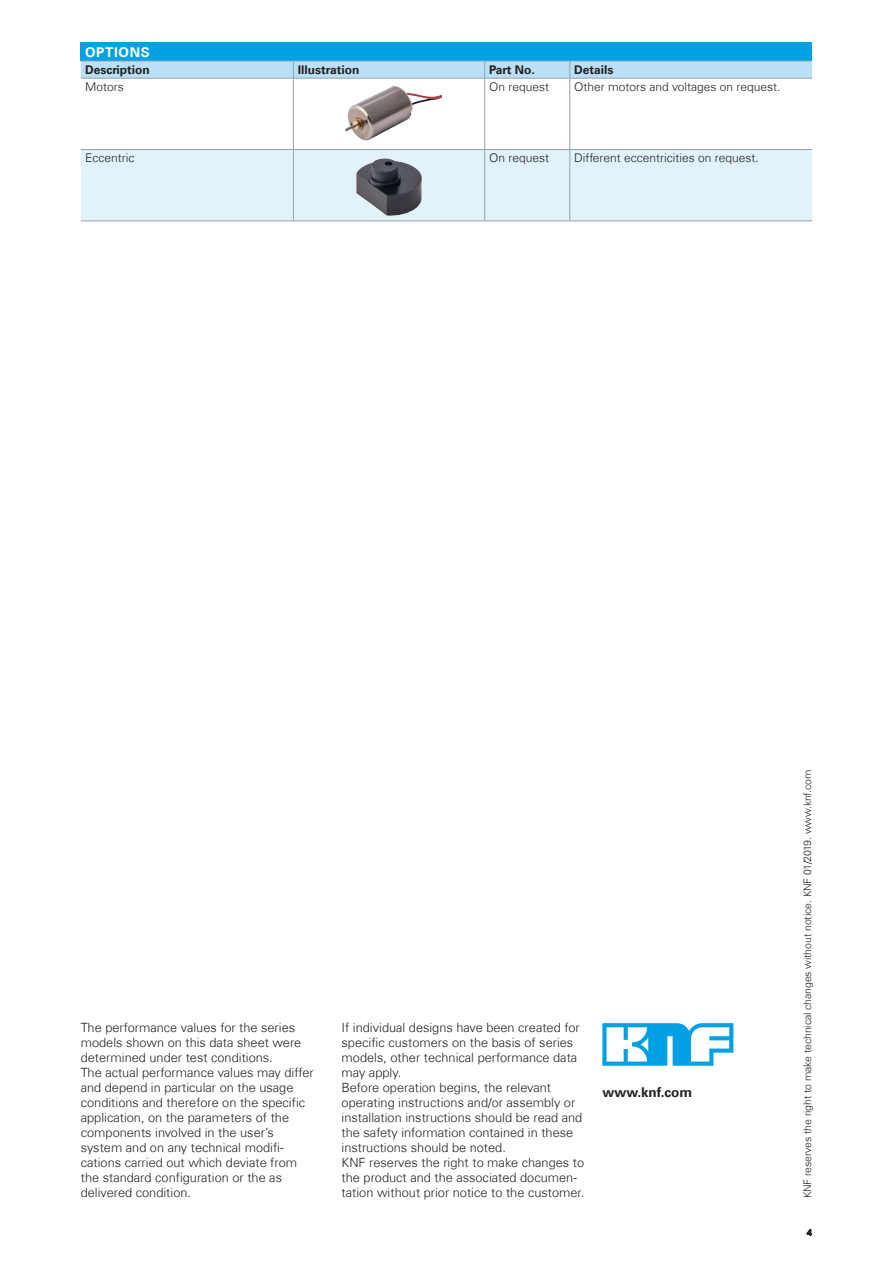
<style>
.page{position:relative;width:893px;height:1263px;background:#fff}
.page>*{position:absolute;margin:0;border:0;box-sizing:border-box;transform-origin:0 0}
.t1{font:700 13.5px "Univers Com 65";color:#231f20}
.t2{font:700 13.5px "Univers Com 65";letter-spacing:.05em;color:#fff}
.t3{font:300 12.75px/15px "Univers Com 45";color:#231f20}
.t4{font:300 12px "Univers Com 45";color:#231f20}
.t5{font:700 12px "Univers Com 65";color:#231f20}
.t6{font:300 10.5px "Univers Com 45";letter-spacing:-.01em;color:#231f20}
.t7{font:700 9.75px "Arial";color:#231f20}
</style>
<div class="page">
<svg style="left:602px;top:1023px;width:131px;height:43px"></svg>
<div style="left:81px;top:43px;width:731px;height:18px;background:#00a1e3"></div>
<div style="left:81px;top:150px;width:731px;height:71px;background:#e1f2fb"></div>
<hr style="left:81px;top:42px;width:212px;height:1px;background:#00a1e3">
<hr style="left:293px;top:42px;width:192px;height:1px;background:#00a1e3">
<hr style="left:485px;top:42px;width:85px;height:1px;background:#00a1e3">
<hr style="left:570px;top:42px;width:242px;height:1px;background:#00a1e3">
<svg style="left:81px;top:61px;width:731px;height:17px;background:#b7dcf2"></svg>
<hr style="left:81px;top:78px;width:212px;height:1px;background:#95a2b0">
<hr style="left:293px;top:78px;width:192px;height:1px;background:#95a2b0">
<hr style="left:293px;top:78px;width:1px;height:71px;background:#95a2b0">
<hr style="left:485px;top:78px;width:85px;height:1px;background:#95a2b0">
<hr style="left:484px;top:78px;width:1px;height:71px;background:#95a2b0">
<hr style="left:570px;top:78px;width:242px;height:1px;background:#95a2b0">
<hr style="left:570px;top:78px;width:1px;height:71px;background:#95a2b0">
<hr style="left:81px;top:149px;width:212px;height:1px;background:#95a2b0">
<hr style="left:293px;top:149px;width:192px;height:1px;background:#95a2b0">
<hr style="left:293px;top:150px;width:1px;height:71px;background:#95a2b0">
<hr style="left:485px;top:149px;width:85px;height:1px;background:#95a2b0">
<hr style="left:484px;top:150px;width:1px;height:71px;background:#95a2b0">
<hr style="left:570px;top:149px;width:242px;height:1px;background:#95a2b0">
<hr style="left:570px;top:150px;width:1px;height:71px;background:#95a2b0">
<hr style="left:81px;top:221px;width:212px;height:1px;background:#95a2b0">
<hr style="left:293px;top:221px;width:192px;height:1px;background:#95a2b0">
<hr style="left:485px;top:221px;width:85px;height:1px;background:#95a2b0">
<hr style="left:570px;top:221px;width:242px;height:1px;background:#95a2b0">
<img style="left:344px;top:86px;width:97px;height:55px">
<img style="left:345px;top:154px;width:85px;height:63px">
<p class="t2" style="left:85px;top:44px;width:66px">OPTIONS</p>
<p class="t5" style="left:85px;top:63px;width:66px">Description</p>
<p class="t5" style="left:298px;top:63px;width:63px">Illustration</p>
<p class="t5" style="left:489px;top:63px;width:47px">Part No.</p>
<p class="t5" style="left:574px;top:63px;width:41px">Details</p>
<p class="t4" style="left:85px;top:80px;width:40px">Motors</p>
<p class="t4" style="left:489px;top:80px;width:62px">On request</p>
<p class="t4" style="left:574px;top:80px;width:208px">Other motors and voltages on request.</p>
<p class="t4" style="left:85px;top:151px;width:51px">Eccentric</p>
<p class="t4" style="left:489px;top:151px;width:62px">On request</p>
<p class="t4" style="left:574px;top:151px;width:186px">Different eccentricities on request.</p>
<p class="t3" style="left:81px;top:1020px;width:234px">The performance values for the series models shown on this data sheet were determined under test conditions.<br>The actual performance values may differ and depend in particular on the usage conditions and therefore on the specific application, on the parameters of the components involved in the user’s system and on any technical modifi&shy;cations carried out which deviate from the standard configuration or the as delivered condition.</p>
<p class="t3" style="left:342px;top:1020px;width:244px">If individual designs have been created for specific customers on the basis of series models, other technical performance data may apply.<br>Before operation begins, the relevant operating instructions and/or assembly or installation instructions should be read and the safety information contained in these instructions should be noted.<br>KNF reserves the right to make changes to the product and the associated documen&shy;tation without prior notice to the customer.</p>
<p class="t1" style="left:602px;top:1084px;width:91px">www.knf.com</p>
<p class="t6" style="left:801px;top:1198px;width:430px;rotate:-90deg">KNF reserves the right to make technical changes without notice. KNF 01/2019. www.knf.com</p>
<p class="t7" style="left:807px;top:1226px;width:7px">4</p>
</div>
